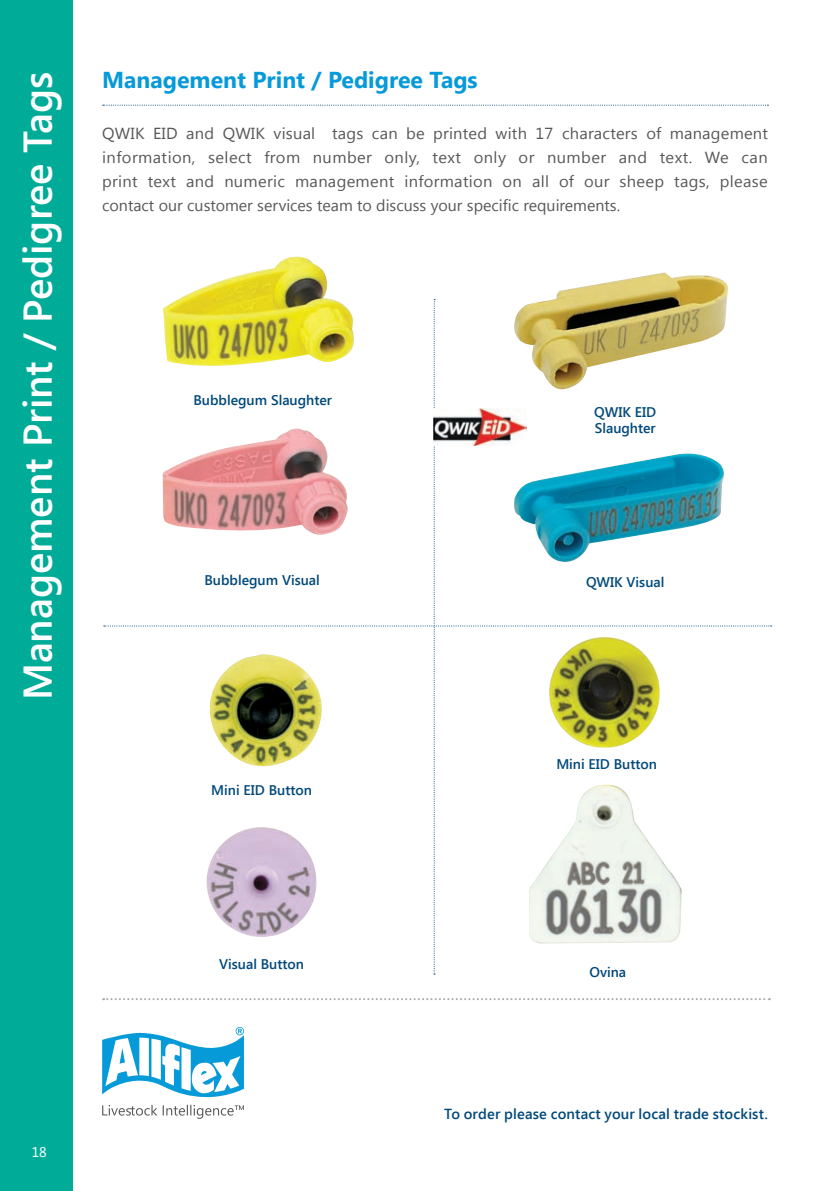
<style>
.page{position:relative;width:840px;height:1191px;background:#fff}
.page>*{position:absolute;margin:0;border:0;box-sizing:border-box;transform-origin:0 0}
.t1{font:600 40px "Segoe UI";color:#fff}
.t2{font:700 23px "Segoe UI";color:#069ad9}
.t3{font:16px/24px "Segoe UI";color:#57585a;text-align:justify}
.t4{font:600 14.6px "Segoe UI";letter-spacing:.01em;color:#00497b}
.t5{font:600 14px/16.8px "Segoe UI";color:#00497b}
.t6{font:14px "Segoe UI";color:#fff}
</style>
<div class="page">
<div style="left:0;top:0;width:72px;height:1191px;background:#00ac98"></div>
<svg style="left:103px;top:998px;width:666px;height:2px"></svg>
<svg style="left:102px;top:1027px;width:142px;height:70px"></svg>
<svg style="left:102px;top:1104px;width:142px;height:14px"></svg>
<svg style="left:103px;top:105px;width:665px;height:1px"></svg>
<img style="left:556px;top:272px;width:172px;height:27px">
<svg style="left:104px;top:299px;width:667px;height:675px"></svg>
<img style="left:433px;top:408px;width:93px;height:38px">
<img style="left:512px;top:453px;width:215px;height:109px">
<img style="left:162px;top:428px;width:187px;height:108px">
<img style="left:163px;top:257px;width:196px;height:113px">
<img style="left:528px;top:785px;width:153px;height:159px">
<img style="left:531px;top:624px;width:152px;height:147px">
<img style="left:205px;top:827px;width:112px;height:110px">
<h1 class="t1" style="left:10px;top:700px;width:630px;rotate:-90deg">Management Print / Pedigree Tags</h1>
<h2 class="t2" style="left:102px;top:63px;width:377px">Management Print / Pedigree Tags</h2>
<p class="t3" style="left:102px;top:121px;width:667px">QWIK EID and QWIK visual tags can be printed with 17 characters of management information, select from number only, text only or number and text. We can print text and numeric management information on all of our sheep tags, please contact our customer services team to discuss your specific requirements.</p>
<p class="t5" style="left:193px;top:390px;width:140px">Bubblegum Slaughter</p>
<p class="t5" style="left:204px;top:571px;width:117px">Bubblegum Visual</p>
<p class="t5" style="left:211px;top:781px;width:102px">Mini EID Button</p>
<p class="t5" style="left:594px;top:402px;width:63px">QWIK EID<br>Slaughter</p>
<p class="t5" style="left:585px;top:573px;width:80px">QWIK Visual</p>
<p class="t5" style="left:556px;top:755px;width:102px">Mini EID Button</p>
<p class="t6" style="left:32px;top:1142px;width:17px">18</p>
<p class="t5" style="left:219px;top:954px;width:86px">Visual Button</p>
<p class="t5" style="left:589px;top:963px;width:38px">Ovina</p>
<p class="t4" style="left:444px;top:1103px;width:325px">To order please contact your local trade stockist.</p>
</div>
